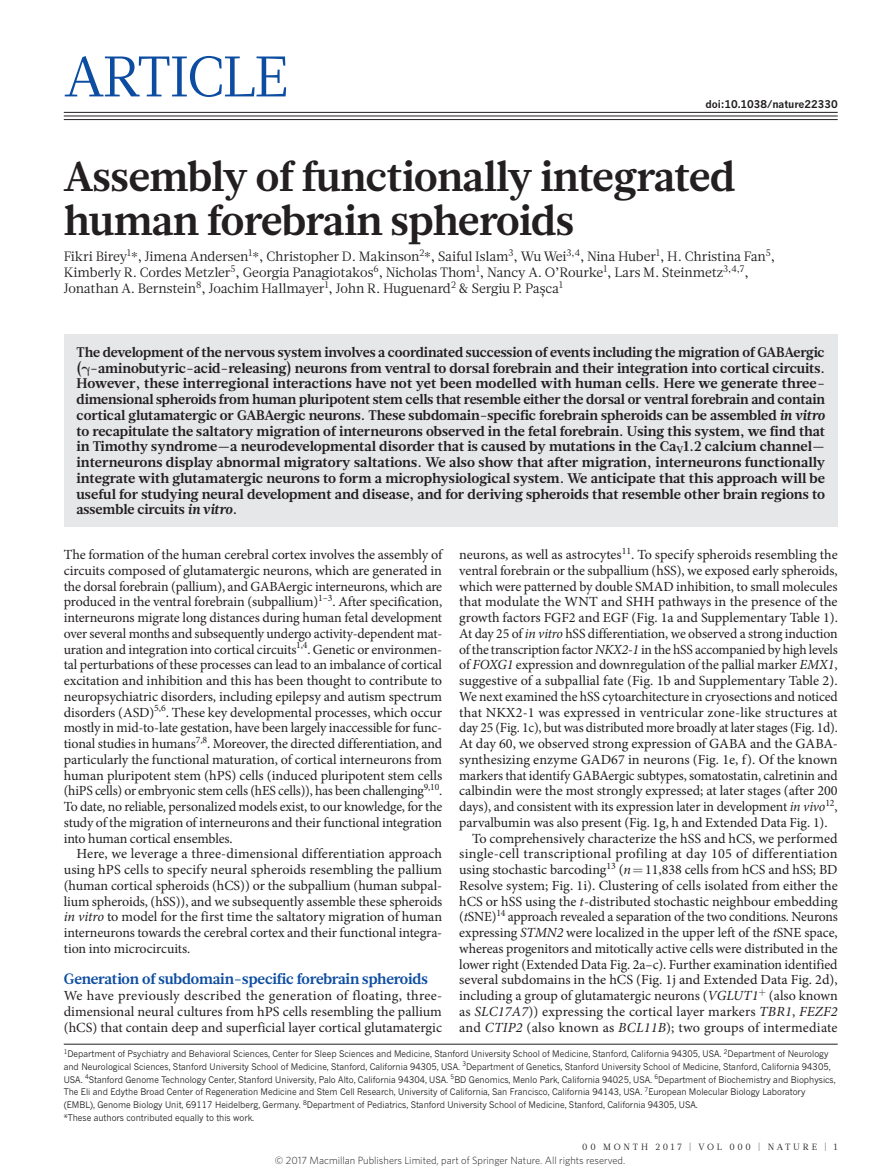
<style>
.page{position:relative;width:893px;height:1174px;background:#fff}
.page>*{position:absolute;margin:0;border:0;box-sizing:border-box;transform-origin:0 0}
.t1{font:57px "Glosa Math";letter-spacing:-.025em;color:#0d4da1}
.t2{font:700 42px/43.5px "Glosa Math";letter-spacing:-.015em;color:#231f20}
.t3{font:700 15px "Glosa Math";letter-spacing:-.015em;color:#0d4da1}
.t4{font:13.95px/15.8px "Minion Pro";letter-spacing:-.005em;color:#231f20;text-align:justify}
.t5{font:700 13.95px/15.8px "Glosa Math";letter-spacing:-.005em;color:#231f20;text-align:justify}
.t6{font:13.95px "Minion Pro";letter-spacing:.02em;color:#231f20}
.t7{font:13.5px/15.8px "Glosa Math";letter-spacing:-.005em;color:#231f20}
.t8{font:300 10.5px "Whitney";color:#231f20}
.t9{font:700 10.5px "News Gothic MT Std";letter-spacing:-.005em;color:#231f20}
.t10{font:9px/12.8px "News Gothic MT Std";color:#231f20;scale:.95 1}
.t11{font:9px "Glosa Math";letter-spacing:.3em;color:#231f20}
.s1{font-family:"STIX General"}
.s2{font-style:italic}
</style>
<div class="page">
<hr style="left:64px;top:112px;width:774px;height:1px;background:#231f20">
<hr style="left:64px;top:116px;width:774px;height:1px;background:#231f20">
<hr style="left:64px;top:119px;width:774px;height:1px;background:#231f20">
<div style="left:64px;top:334px;width:774px;height:193px;background:#e6e7e9"></div>
<hr style="left:64px;top:1044px;width:774px;height:1px;background:#231f20">
<h1 class="t1" style="left:64px;top:39px;width:226px">ARTICLE</h1>
<p class="t9" style="left:705px;top:98px;width:134px">doi:10.1038/nature22330</p>
<h2 class="t2" style="left:64px;top:155px;width:673px">Assembly of functionally integrated human forebrain spheroids</h2>
<p class="t7" style="left:64px;top:249px;width:713px">Fikri Birey<sup>1</sup><span class="s1">*</span>, Jimena Andersen<sup>1</sup><span class="s1">*</span>, Christopher D. Makinson<sup>2</sup><span class="s1">*</span>, Saiful Islam<sup>3</sup>, Wu Wei<sup>3,4</sup>, Nina Huber<sup>1</sup>, H. Christina Fan<sup>5</sup>,<br>Kimberly R. Cordes Metzler<sup>5</sup>, Georgia Panagiotakos<sup>6</sup>, Nicholas Thom<sup>1</sup>, Nancy A. O’Rourke<sup>1</sup>, Lars M. Steinmetz<sup>3,4,7</sup>,<br>Jonathan A. Bernstein<sup>8</sup>, Joachim Hallmayer<sup>1</sup>, John R. Huguenard<sup>2</sup> &amp; Sergiu P. Pașca<sup>1</sup></p>
<p class="t5" style="left:77px;top:344px;width:750px">The development of the nervous system involves a coordinated succession of events including the migration of GABAergic ( -aminobutyric-acid-releasing) neurons from ventral to dorsal forebrain and their integration into cortical circuits.<br>However, these interregional interactions have not yet been modelled with human cells. Here we generate three&shy;dimensional spheroids from human pluripotent stem cells that resemble either the dorsal or ventral forebrain and contain cortical glutamatergic or GABAergic neurons. These subdomain-specific forebrain spheroids can be assembled <span class="s2">in vitro </span>to recapitulate the saltatory migration of interneurons observed in the fetal forebrain. Using this system, we find that in Timothy syndrome—a neurodevelopmental disorder that is caused by mutations in the Ca<sub>V</sub>1.2 calcium channel— interneurons display abnormal migratory saltations. We also show that after migration, interneurons functionally integrate with glutamatergic neurons to form a microphysiological system. We anticipate that this approach will be useful for studying neural development and disease, and for deriving spheroids that resemble other brain regions to assemble circuits <span class="s2">in vitro</span>.</p>
<p class="t4" style="left:64px;top:547px;width:380px">The formation of the human cerebral cortex involves the assembly of circuits composed of glutamatergic neurons, which are generated in the dorsal forebrain (pallium), and GABAergic interneurons, which are produced in the ventral forebrain (subpallium)<sup>1–3</sup>. After specification, interneurons migrate long distances during human fetal development over several months and subsequently undergo activity-dependent mat&shy;uration and integration into cortical circuits<sup>1,4</sup>. Genetic or environmen&shy;tal perturbations of these processes can lead to an imbalance of cortical excitation and inhibition and this has been thought to contribute to neuropsychiatric disorders, including epilepsy and autism spectrum disorders (ASD)<sup>5,6</sup>. These key developmental processes, which occur mostly in mid-to-late gestation, have been largely inaccessible for func&shy;tional studies in humans<sup>7,8</sup>. Moreover, the directed differentiation, and particularly the functional maturation, of cortical interneurons from human pluripotent stem (hPS) cells (induced pluripotent stem cells (hiPS cells) or embryonic stem cells (hES cells)), has been challenging<sup>9,10</sup>.<br>To date, no reliable, personalized models exist, to our knowledge, for the study of the migration of interneurons and their functional integration into human cortical ensembles.</p>
<p class="t4" style="left:64px;top:846px;width:380px;text-indent:13px">Here, we leverage a three-dimensional differentiation approach using hPS cells to specify neural spheroids resembling the pallium (human cortical spheroids (hCS)) or the subpallium (human subpal&shy;lium spheroids, (hSS)), and we subsequently assemble these spheroids <span class="s2">in vitro</span> to model for the first time the saltatory migration of human interneurons towards the cerebral cortex and their functional integra&shy;tion into microcircuits.</p>
<p class="t3" style="left:64px;top:969px;width:366px">Generation of subdomain-specific forebrain spheroids</p>
<p class="t4" style="left:64px;top:988px;width:380px">We have previously described the generation of floating, three&shy;dimensional neural cultures from hPS cells resembling the pallium (hCS) that contain deep and superficial layer cortical glutamatergic</p>
<p class="t4" style="left:459px;top:547px;width:380px">neurons, as well as astrocytes<sup>11</sup>. To specify spheroids resembling the</p>
<p class="t4" style="left:459px;top:562px;width:380px">ventral forebrain or the subpallium (hSS), we exposed early spheroids,</p>
<p class="t4" style="left:459px;top:578px;width:380px">which were patterned by double SMAD inhibition, to small molecules</p>
<p class="t4" style="left:459px;top:594px;width:380px">that modulate the WNT and SHH pathways in the presence of the</p>
<p class="t4" style="left:459px;top:610px;width:380px">growth factors FGF2 and EGF (Fig. 1a and Supplementary Table 1).</p>
<p class="t4" style="left:459px;top:625px;width:380px">At day 25 of <span class="s2">in vitro</span> hSS differentiation, we observed a strong induction</p>
<p class="t4" style="left:459px;top:641px;width:380px">of the transcription factor <span class="s2">NKX2-1</span> in the hSS accompanied by high levels</p>
<p class="t4" style="left:459px;top:657px;width:380px">of <span class="s2">FOXG1</span> expression and downregulation of the pallial marker <span class="s2">EMX1</span>,</p>
<p class="t4" style="left:459px;top:673px;width:380px">suggestive of a subpallial fate (Fig. 1b and Supplementary Table 2).</p>
<p class="t4" style="left:459px;top:688px;width:380px">We next examined the hSS cytoarchitecture in cryosections and noticed</p>
<p class="t4" style="left:459px;top:704px;width:380px">that NKX2-1 was expressed in ventricular zone-like structures at</p>
<p class="t4" style="left:459px;top:720px;width:380px">day 25 (Fig. 1c), but was distributed more broadly at later stages (Fig. 1d).</p>
<p class="t4" style="left:459px;top:736px;width:380px">At day 60, we observed strong expression of GABA and the GABA-</p>
<p class="t4" style="left:459px;top:751px;width:380px">synthesizing enzyme GAD67 in neurons (Fig. 1e, f). Of the known</p>
<p class="t4" style="left:459px;top:767px;width:380px">markers that identify GABAergic subtypes, somatostatin, calretinin and</p>
<p class="t4" style="left:459px;top:783px;width:380px">calbindin were the most strongly expressed; at later stages (after 200</p>
<p class="t4" style="left:459px;top:799px;width:380px">days), and consistent with its expression later in development <span class="s2">in vivo</span><sup>12</sup>,</p>
<p class="t4" style="left:459px;top:814px;width:370px">parvalbumin was also present (Fig. 1g, h and Extended Data Fig. 1).</p>
<p class="t4" style="left:472px;top:830px;width:367px">To comprehensively characterize the hSS and hCS, we performed</p>
<p class="t6" style="left:459px;top:844px;width:380px">single-cell transcriptional profiling at day 105 of differentiation</p>
<p class="t4" style="left:459px;top:862px;width:380px">using stochastic barcoding<sup>13</sup> (<span class="s2">n</span> 11,838 cells from hCS and hSS; BD</p>
<p class="t4" style="left:459px;top:877px;width:380px">Resolve system; Fig. 1i). Clustering of cells isolated from either the</p>
<p class="t4" style="left:459px;top:893px;width:380px">hCS or hSS using the <span class="s2">t</span>-distributed stochastic neighbour embedding</p>
<p class="t4" style="left:459px;top:909px;width:380px">(<span class="s2">t</span>SNE)<sup>14</sup> approach revealed a separation of the two conditions. Neurons</p>
<p class="t4" style="left:459px;top:925px;width:380px">expressing <span class="s2">STMN2</span> were localized in the upper left of the <span class="s2">t</span>SNE space,</p>
<p class="t4" style="left:459px;top:940px;width:380px">whereas progenitors and mitotically active cells were distributed in the</p>
<p class="t4" style="left:459px;top:956px;width:380px">lower right (Extended Data Fig. 2a–c). Further examination identified</p>
<p class="t4" style="left:459px;top:972px;width:380px">several subdomains in the hCS (Fig. 1j and Extended Data Fig. 2d),</p>
<p class="t4" style="left:459px;top:988px;width:380px">including a group of glutamatergic neurons (<span class="s2">VGLUT1</span> (also known</p>
<p class="t4" style="left:459px;top:1003px;width:380px">as <span class="s2">SLC17A7</span>)) expressing the cortical layer markers <span class="s2">TBR1</span>, <span class="s2">FEZF2</span></p>
<p class="t4" style="left:459px;top:1019px;width:380px">and <span class="s2">CTIP2</span> (also known as <span class="s2">BCL11B</span>); two groups of intermediate</p>
<p class="t10" style="left:64px;top:1047px;width:814px"><sup>1</sup>Department of Psychiatry and Behavioral Sciences, Center for Sleep Sciences and Medicine, Stanford University School of Medicine, Stanford, California 94305, USA. <sup>2</sup>Department of Neurology and Neurological Sciences, Stanford University School of Medicine, Stanford, California 94305, USA. <sup>3</sup>Department of Genetics, Stanford University School of Medicine, Stanford, California 94305, USA. <sup>4</sup>Stanford Genome Technology Center, Stanford University, Palo Alto, California 94304, USA. <sup>5</sup>BD Genomics, Menlo Park, California 94025, USA. <sup>6</sup>Department of Biochemistry and Biophysics, The Eli and Edythe Broad Center of Regeneration Medicine and Stem Cell Research, University of California, San Francisco, California 94143, USA. <sup>7</sup>European Molecular Biology Laboratory (EMBL), Genome Biology Unit, 69117 Heidelberg, Germany. <sup>8</sup>Department of Pediatrics, Stanford University School of Medicine, Stanford, California 94305, USA.<br>*These authors contributed equally to this work.</p>
<p class="t8" style="left:275px;top:1153px;width:352px">© 2017 Macmillan Publishers Limited, part of Springer Nature. All rights reserved.</p>
<p class="t11" style="left:582px;top:1141px;width:257px">00 MONTH 2017 | VOL 000 | NATURE | 1</p>
</div>
